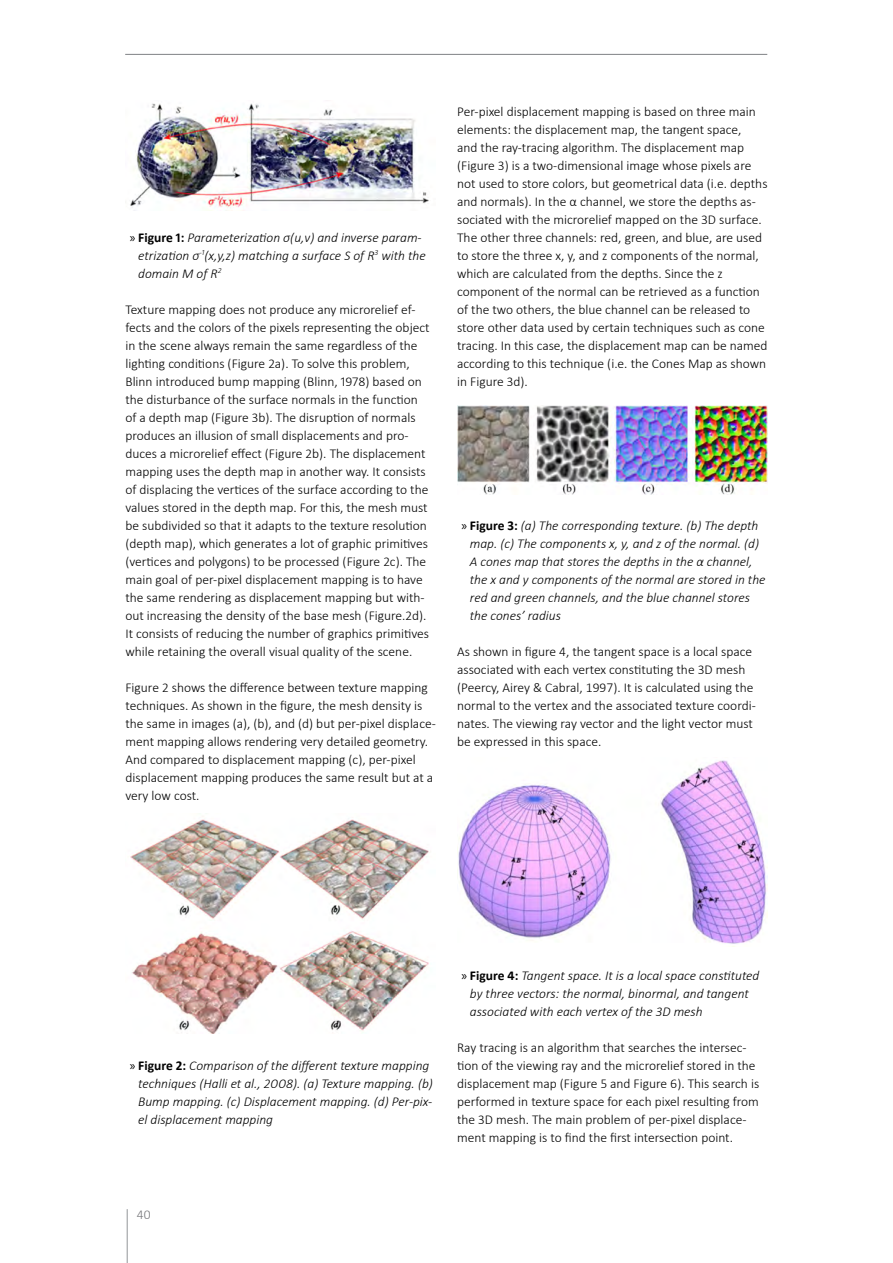
<style>
.page{position:relative;width:893px;height:1263px;background:#fff}
.page>*{position:absolute;margin:0;border:0;box-sizing:border-box;transform-origin:0 0}
.t1{font:300 13.5px/18px "Calibri";color:#000}
.t2{font:italic 300 13.5px/18px "Calibri";color:#000}
.t3{font:300 13.5px "Calibri";color:#77787b}
.s1{font-family:"Myriad Pro";font-weight:400;font-style:normal}
.s2{font-weight:700;font-style:normal}
</style>
<div class="page">
<hr style="left:127px;top:1209px;width:1px;height:54px;background:#939598">
<hr style="left:125px;top:54px;width:642px;height:1px;background:#808285">
<img style="left:130px;top:103px;width:299px;height:105px">
<img style="left:130px;top:816px;width:299px;height:218px">
<img style="left:457px;top:405px;width:310px;height:90px">
<img style="left:457px;top:760px;width:310px;height:184px">
<p class="t2" style="left:138px;top:228px;width:289px;text-indent:-8px"><span class="s1">»</span> <span class="s2">Figure 1:</span> Parameterization σ(u,v) and inverse param&shy;etrization σ<sup>-1</sup>(x,y,z) matching a surface S of R<sup>3</sup> with the domain M of R<sup>2</sup></p>
<p class="t1" style="left:125px;top:300px;width:306px">Texture mapping does not produce any microrelief ef&shy;fects and the colors of the pixels representing the object in the scene always remain the same regardless of the lighting conditions (Figure 2a). To solve this problem, Blinn introduced bump mapping (Blinn, 1978) based on the disturbance of the surface normals in the function of a depth map (Figure 3b). The disruption of normals produces an illusion of small displacements and pro&shy;duces a microrelief effect (Figure 2b). The displacement mapping uses the depth map in another way. It consists of displacing the vertices of the surface according to the values stored in the depth map. For this, the mesh must be subdivided so that it adapts to the texture resolution (depth map), which generates a lot of graphic primitives (vertices and polygons) to be processed (Figure 2c). The main goal of per-pixel displacement mapping is to have the same rendering as displacement mapping but with&shy;out increasing the density of the base mesh (Figure.2d).<br>It consists of reducing the number of graphics primitives while retaining the overall visual quality of the scene.</p>
<p class="t1" style="left:125px;top:678px;width:312px">Figure 2 shows the difference between texture mapping techniques. As shown in the figure, the mesh density is the same in images (a), (b), and (d) but per-pixel displace&shy;ment mapping allows rendering very detailed geometry.<br>And compared to displacement mapping (c), per-pixel displacement mapping produces the same result but at a very low cost.</p>
<p class="t1" style="left:457px;top:102px;width:312px">Per-pixel displacement mapping is based on three main elements: the displacement map, the tangent space,<br>and the ray-tracing algorithm. The displacement map (Figure 3) is a two-dimensional image whose pixels are not used to store colors, but geometrical data (i.e. depths and normals). In the α channel, we store the depths as&shy;sociated with the microrelief mapped on the 3D surface.<br>The other three channels: red, green, and blue, are used to store the three x, y, and z components of the normal, which are calculated from the depths. Since the z component of the normal can be retrieved as a function of the two others, the blue channel can be released to store other data used by certain techniques such as cone tracing. In this case, the displacement map can be named according to this technique (i.e. the Cones Map as shown in Figure 3d).</p>
<p class="t2" style="left:470px;top:516px;width:297px;text-indent:-9px"><span class="s1">»</span> <span class="s2">Figure 3:</span> (a) The corresponding texture. (b) The depth map. (c) The components x, y, and z of the normal. (d)<br>A cones map that stores the depths in the α channel, the x and y components of the normal are stored in the red and green channels, and the blue channel stores the cones’ radius</p>
<p class="t1" style="left:457px;top:642px;width:300px">As shown in figure 4, the tangent space is a local space associated with each vertex constituting the 3D mesh (Peercy, Airey &amp; Cabral, 1997). It is calculated using the normal to the vertex and the associated texture coordi&shy;nates. The viewing ray vector and the light vector must be expressed in this space.</p>
<p class="t2" style="left:138px;top:1056px;width:296px;text-indent:-9px"><span class="s1">»</span> <span class="s2">Figure 2:</span> Comparison of the different texture mapping techniques (Halli et al., 2008). (a) Texture mapping. (b)<br>Bump mapping. (c) Displacement mapping. (d) Per-pix&shy;el displacement mapping</p>
<p class="t2" style="left:470px;top:966px;width:291px;text-indent:-9px"><span class="s1">»</span> <span class="s2">Figure 4:</span> Tangent space. It is a local space constituted by three vectors: the normal, binormal, and tangent associated with each vertex of the 3D mesh</p>
<p class="t1" style="left:457px;top:1038px;width:304px">Ray tracing is an algorithm that searches the intersec&shy;tion of the viewing ray and the microrelief stored in the displacement map (Figure 5 and Figure 6). This search is performed in texture space for each pixel resulting from the 3D mesh. The main problem of per-pixel displace&shy;ment mapping is to find the first intersection point.</p>
<p class="t3" style="left:137px;top:1206px;width:15px">40</p>
</div>
